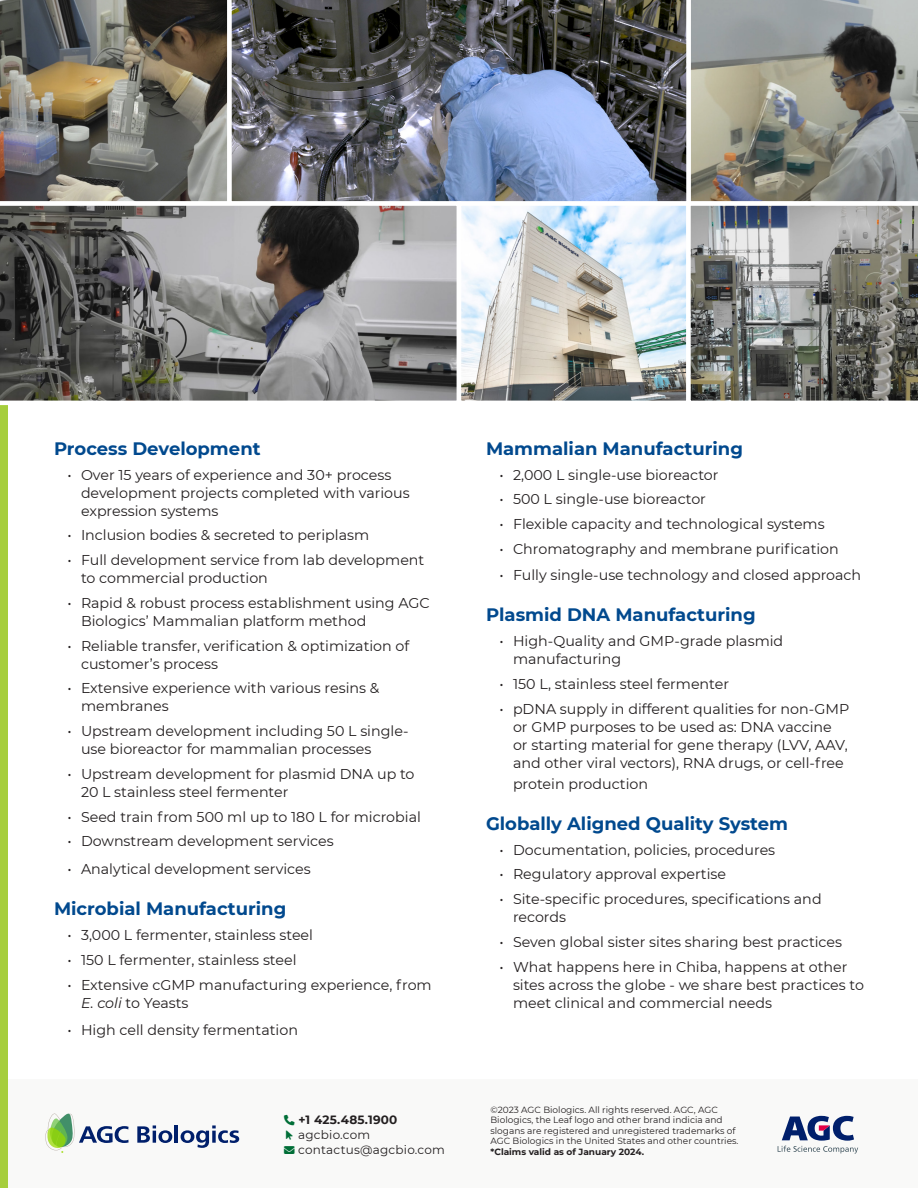
<style>
.page{position:relative;width:918px;height:1188px;background:#fff}
.page>*{position:absolute;margin:0;border:0;box-sizing:border-box;transform-origin:0 0}
.Subheading_1{font:700 18px "Montserrat";color:#01498e}
.t1{font:14.25px/18px "Montserrat";color:#231f20}
.t2{font:12px "Montserrat";letter-spacing:.02em;color:#231f20}
.t3{font:700 12px "Montserrat";letter-spacing:.02em;color:#231f20}
.t4{font:9px/10.5px "Montserrat";color:#231f20}
.t5{font:700 9px "Montserrat";color:#231f20}
.s1{font-style:italic}
.s2{color:#006e37}
</style>
<div class="page">
<div style="left:0;top:1079px;width:918px;height:109px;background:#f9f9f8"></div>
<div style="left:0;top:0;width:7px;height:1188px;background:#a6ce3d"></div>
<svg style="left:778px;top:1116px;width:80px;height:38px"></svg>
<svg style="left:137px;top:1125px;width:35px;height:18px"></svg>
<hr style="left:175px;top:1125px;width:3px;height:18px;background:#001f6b">
<svg style="left:181px;top:1125px;width:58px;height:23px"></svg>
<svg style="left:45px;top:1113px;width:84px;height:40px"></svg>
<img style="left:462px;top:206px;width:224px;height:194px">
<svg style="left:691px;top:0;width:227px;height:201px;background:#8d8e87"></svg>
<img style="left:0;top:0;width:227px;height:201px">
<img style="left:227px;top:0;width:464px;height:201px">
<svg style="left:0;top:201px;width:457px;height:204px;background:#7d7c7c"></svg>
<div style="left:457px;top:201px;width:234px;height:204px;border:4px solid #fff"></div>
<svg style="left:686px;top:201px;width:232px;height:204px;background:#878886"></svg>
<p class="Subheading_1" style="left:54px;top:435px;width:208px">Process Development</p>
<p class="t1" style="left:81px;top:465px;width:330px;text-indent:-14px">• Over 15 years of experience and 30+ process development projects completed with various expression systems</p>
<p class="t1" style="left:68px;top:526px;width:303px">• Inclusion bodies &amp; secreted to periplasm</p>
<p class="t1" style="left:81px;top:551px;width:345px;text-indent:-14px">• Full development service from lab development to commercial production</p>
<p class="t1" style="left:81px;top:593px;width:350px;text-indent:-14px">• Rapid &amp; robust process establishment using AGC<br>Biologics’ Mammalian platform method</p>
<p class="t1" style="left:81px;top:636px;width:330px;text-indent:-14px">• Reliable transfer, verification &amp; optimization of customer’s process</p>
<p class="t1" style="left:81px;top:679px;width:300px;text-indent:-14px">• Extensive experience with various resins &amp; membranes</p>
<p class="t1" style="left:81px;top:722px;width:329px;text-indent:-14px">• Upstream development including 50 L single&shy;use bioreactor for mammalian processes</p>
<p class="t1" style="left:81px;top:764px;width:335px;text-indent:-14px">• Upstream development for plasmid DNA up to<br>20 L stainless steel fermenter</p>
<p class="t1" style="left:68px;top:807px;width:355px">• Seed train from 500 ml up to 180 L for microbial</p>
<p class="t1" style="left:68px;top:832px;width:268px">• Downstream development services</p>
<p class="t1" style="left:68px;top:860px;width:245px">• Analytical development services</p>
<p class="Subheading_1" style="left:54px;top:896px;width:234px">Microbial Manufacturing</p>
<p class="t1" style="left:68px;top:926px;width:247px">• 3,000 L fermenter, stainless steel</p>
<p class="t1" style="left:68px;top:950px;width:231px">• 150 L fermenter, stainless steel</p>
<p class="t1" style="left:81px;top:975px;width:352px;text-indent:-14px">• Extensive cGMP manufacturing experience, from<br><span class="s1">E. coli</span> to Yeasts</p>
<p class="t1" style="left:68px;top:1021px;width:232px">• High cell density fermentation</p>
<p class="t3" style="left:284px;top:1111px;width:115px"><span class="s2">★</span> +1 425.485.1900</p>
<p class="t2" style="left:298px;top:1127px;width:74px">agcbio.com</p>
<p class="t2" style="left:284px;top:1142px;width:162px"><span class="s2">✉</span> contactus@agcbio.com</p>
<p class="Subheading_1" style="left:486px;top:435px;width:258px">Mammalian Manufacturing</p>
<p class="t1" style="left:500px;top:465px;width:220px">• 2,000 L single-use bioreactor</p>
<p class="t1" style="left:500px;top:490px;width:208px">• 500 L single-use bioreactor</p>
<p class="t1" style="left:500px;top:515px;width:327px">• Flexible capacity and technological systems</p>
<p class="t1" style="left:500px;top:539px;width:341px">• Chromatography and membrane purification</p>
<p class="t1" style="left:500px;top:566px;width:363px">• Fully single-use technology and closed approach</p>
<p class="Subheading_1" style="left:486px;top:602px;width:271px">Plasmid DNA Manufacturing</p>
<p class="t1" style="left:513px;top:632px;width:272px;text-indent:-14px">• High-Quality and GMP-grade plasmid manufacturing</p>
<p class="t1" style="left:500px;top:674px;width:231px">• 150 L, stainless steel fermenter</p>
<p class="t1" style="left:513px;top:699px;width:338px;text-indent:-14px">• pDNA supply in different qualities for non-GMP or GMP purposes to be used as: DNA vaccine or starting material for gene therapy (LVV, AAV, and other viral vectors), RNA drugs, or cell-free</p>
<p class="t1" style="left:513px;top:774px;width:137px">protein production</p>
<p class="Subheading_1" style="left:486px;top:810px;width:304px">Globally Aligned Quality System</p>
<p class="t1" style="left:500px;top:840px;width:277px">• Documentation, policies, procedures</p>
<p class="t1" style="left:500px;top:865px;width:228px">• Regulatory approval expertise</p>
<p class="t1" style="left:513px;top:890px;width:310px;text-indent:-14px">• Site-specific procedures, specifications and records</p>
<p class="t1" style="left:500px;top:932px;width:344px">• Seven global sister sites sharing best practices</p>
<p class="t1" style="left:513px;top:957px;width:352px;text-indent:-14px">• What happens here in Chiba, happens at other sites across the globe - we share best practices to meet clinical and commercial needs</p>
<p class="t4" style="left:491px;top:1104px;width:249px">©2023 AGC Biologics. All rights reserved. AGC, AGC Biologics, the Leaf logo and other brand indicia and slogans are registered and unregistered trademarks of AGC Biologics in the United States and other countries.</p>
<p class="t5" style="left:491px;top:1145px;width:155px">*Claims valid as of January 2024.</p>
</div>
